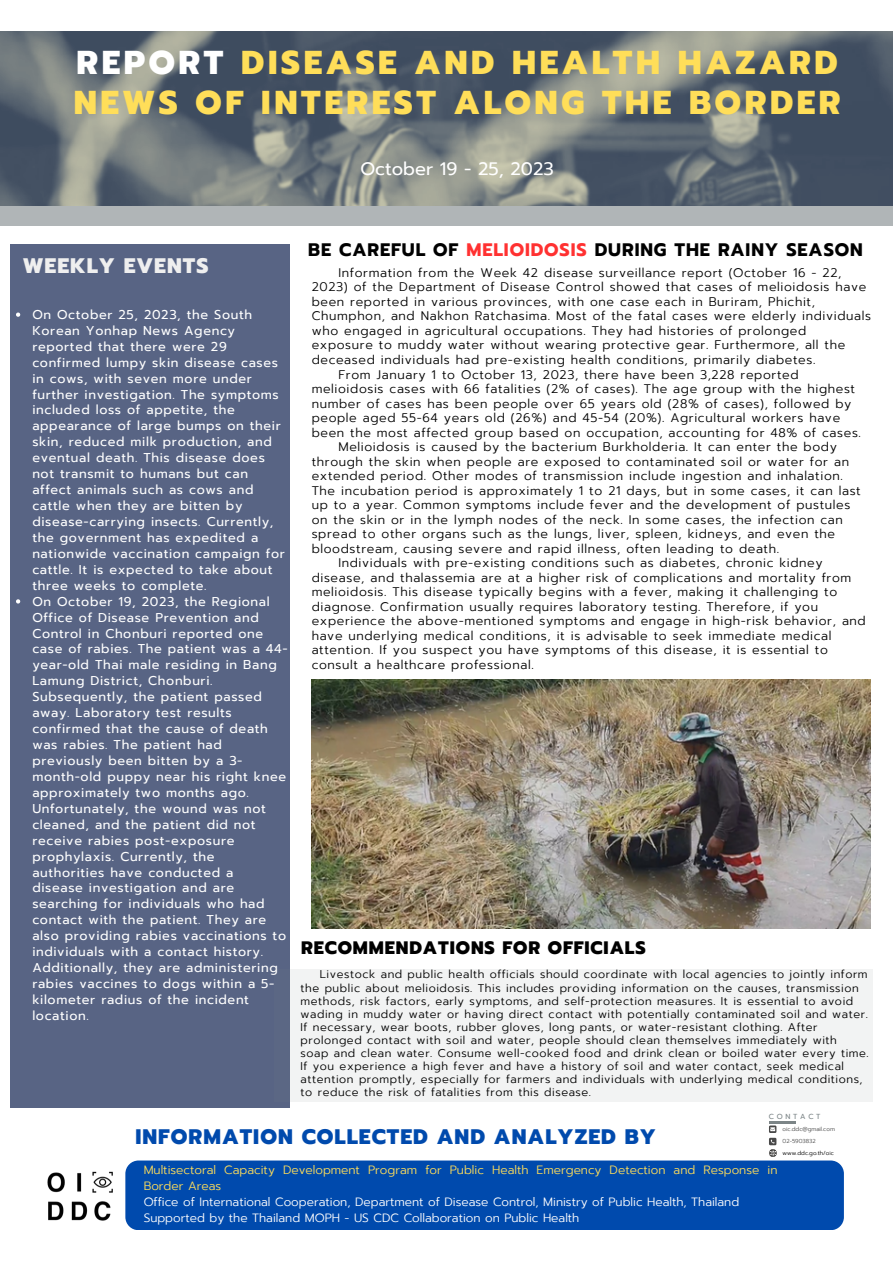
<style>
.page{position:relative;width:893px;height:1264px;background:#fff}
.page>*{position:absolute;margin:0;border:0;box-sizing:border-box;transform-origin:0 0}
.t1{font:800 33px/40.5px "Prompt";letter-spacing:.11em;color:#ffde59}
.t2{font:800 21px "Prompt";letter-spacing:.05em;color:#004aad}
.t3{font:800 21px "Prompt";letter-spacing:.05em;color:#efefef}
.t4{font:700 18px "Prompt";letter-spacing:.05em;color:#000}
.t5{font:800 18px "Prompt";letter-spacing:.05em;color:#000}
.t6{font:18px "Prompt";color:#fff}
.t7{font:12.75px/15.9px "Prompt";letter-spacing:.05em;color:#fff}
.t8{font:300 12.45px/14.5px "Prompt";letter-spacing:.05em;color:#000}
.t9{font:300 12px "Prompt";color:#fff}
.t10{font:300 12px/16px "Prompt";color:#ffde59}
.t11{font:300 11.25px/13px "Prompt";letter-spacing:.05em;color:#000}
.t12{font:7.35px "Prompt";letter-spacing:.37em;color:#7c8587}
.t13{font:300 5.7px "Prompt";color:#484848}
.t14{font:300 5.7px "Prompt";color:#000}
.s1{color:#fff}
.s2{color:#ff3131}
</style>
<div class="page">
<div style="left:0;top:205px;width:892px;height:20px;background:#b0b5b7"></div>
<div style="left:11px;top:244px;width:279px;height:863px;background:#586484"></div>
<div style="left:274px;top:969px;width:598px;height:132px;background:#f2f3f3"></div>
<div style="left:125px;top:1160px;width:718px;height:70px;background:#004aad;border-radius:13px"></div>
<img style="left:47px;top:1171px;width:66px;height:50px">
<img style="left:0;top:31px;width:892px;height:174px">
<img style="left:312px;top:679px;width:558px;height:249px">
<svg style="left:16px;top:312px;width:4px;height:5px"></svg>
<svg style="left:16px;top:599px;width:4px;height:4px"></svg>
<hr style="left:768px;top:1120px;width:27px;height:3px;background:#7c8587">
<svg style="left:769px;top:1125px;width:7px;height:31px"></svg>
<p class="t1" style="left:74px;top:43px;width:768px"><span class="s1">REPORT</span> DISEASE AND HEALTH HAZARD<br>NEWS OF INTEREST ALONG THE BORDER</p>
<p class="t6" style="left:360px;top:156px;width:195px">October 19 - 25, 2023</p>
<p class="t3" style="left:23px;top:250px;width:187px">WEEKLY EVENTS</p>
<p class="t7" style="left:32px;top:307px;width:254px">On October 25, 2023, the South<br>Korean Yonhap News Agency reported that there were 29 confirmed lumpy skin disease cases in cows, with seven more under further investigation. The symptoms included loss of appetite, the appearance of large bumps on their skin, reduced milk production, and eventual death. This disease does not transmit to humans but can affect animals such as cows and cattle when they are bitten by disease-carrying insects. Currently, the government has expedited a nationwide vaccination campaign for cattle. It is expected to take about three weeks to complete.</p>
<p class="t7" style="left:32px;top:593px;width:257px">On October 19, 2023, the Regional<br>Office of Disease Prevention and<br>Control in Chonburi reported one case of rabies. The patient was a 44- year-old Thai male residing in Bang<br>Lamung District, Chonburi.<br>Subsequently, the patient passed away. Laboratory test results confirmed that the cause of death was rabies. The patient had previously been bitten by a 3- month-old puppy near his right knee approximately two months ago.<br>Unfortunately, the wound was not cleaned, and the patient did not receive rabies post-exposure prophylaxis. Currently, the authorities have conducted a<br>disease investigation and are searching for individuals who had contact with the patient. They are also providing rabies vaccinations to individuals with a contact history.<br>Additionally, they are administering rabies vaccines to dogs within a 5- kilometer radius of the incident location.</p>
<p class="t4" style="left:308px;top:237px;width:556px">BE CAREFUL OF <span class="s2">MELIOIDOSIS</span> DURING THE RAINY SEASON</p>
<p class="t8" style="left:312px;top:265px;width:561px;text-indent:27px">Information from the Week 42 disease surveillance report (October 16 - 22, 2023) of the Department of Disease Control showed that cases of melioidosis have been reported in various provinces, with one case each in Buriram, Phichit, Chumphon, and Nakhon Ratchasima. Most of the fatal cases were elderly individuals who engaged in agricultural occupations. They had histories of prolonged<br>exposure to muddy water without wearing protective gear. Furthermore, all the deceased individuals had pre-existing health conditions, primarily diabetes.</p>
<p class="t8" style="left:312px;top:367px;width:550px;text-indent:27px">From January 1 to October 13, 2023, there have been 3,228 reported melioidosis cases with 66 fatalities (2% of cases). The age group with the highest number of cases has been people over 65 years old (28% of cases), followed by people aged 55-64 years old (26%) and 45-54 (20%). Agricultural workers have been the most affected group based on occupation, accounting for 48% of cases.</p>
<p class="t8" style="left:312px;top:439px;width:550px;text-indent:27px">Melioidosis is caused by the bacterium Burkholderia. It can enter the body through the skin when people are exposed to contaminated soil or water for an extended period. Other modes of transmission include ingestion and inhalation.<br>The incubation period is approximately 1 to 21 days, but in some cases, it can last up to a year. Common symptoms include fever and the development of pustules on the skin or in the lymph nodes of the neck. In some cases, the infection can spread to other organs such as the lungs, liver, spleen, kidneys, and even the bloodstream, causing severe and rapid illness, often leading to death.</p>
<p class="t8" style="left:312px;top:556px;width:555px;text-indent:27px">Individuals with pre-existing conditions such as diabetes, chronic kidney disease, and thalassemia are at a higher risk of complications and mortality from melioidosis. This disease typically begins with a fever, making it challenging to diagnose. Confirmation usually requires laboratory testing. Therefore, if you experience the above-mentioned symptoms and engage in high-risk behavior, and have underlying medical conditions, it is advisable to seek immediate medical attention. If you suspect you have symptoms of this disease, it is essential to consult a healthcare professional.</p>
<p class="t5" style="left:301px;top:934px;width:346px">RECOMMENDATIONS FOR OFFICIALS</p>
<p class="t11" style="left:300px;top:968px;width:569px;text-indent:19px">Livestock and public health officials should coordinate with local agencies to jointly inform the public about melioidosis. This includes providing information on the causes, transmission methods, risk factors, early symptoms, and self-protection measures. It is essential to avoid wading in muddy water or having direct contact with potentially contaminated soil and water.<br>If necessary, wear boots, rubber gloves, long pants, or water-resistant clothing. After prolonged contact with soil and water, people should clean themselves immediately with<br>soap and clean water. Consume well-cooked food and drink clean or boiled water every time.<br>If you experience a high fever and have a history of soil and water contact, seek medical attention promptly, especially for farmers and individuals with underlying medical conditions, to reduce the risk of fatalities from this disease.</p>
<p class="t12" style="left:768px;top:1111px;width:53px">CONTACT</p>
<p class="t14" style="left:782px;top:1149px;width:53px">www.ddc.go.th/oic</p>
<p class="t13" style="left:782px;top:1124px;width:54px">oic.ddc@gmail.com</p>
<p class="t13" style="left:782px;top:1136px;width:35px">02-5903832</p>
<p class="t2" style="left:135px;top:1120px;width:522px">INFORMATION COLLECTED AND ANALYZED BY</p>
<p class="t10" style="left:144px;top:1161px;width:635px">Multisectoral Capacity Development Program for Public Health Emergency Detection and Response in<br>Border Areas</p>
<p class="t9" style="left:144px;top:1192px;width:597px">Office of International Cooperation, Department of Disease Control, Ministry of Public Health, Thailand</p>
<p class="t9" style="left:144px;top:1208px;width:437px">Supported by the Thailand MOPH - US CDC Collaboration on Public Health</p>
</div>
